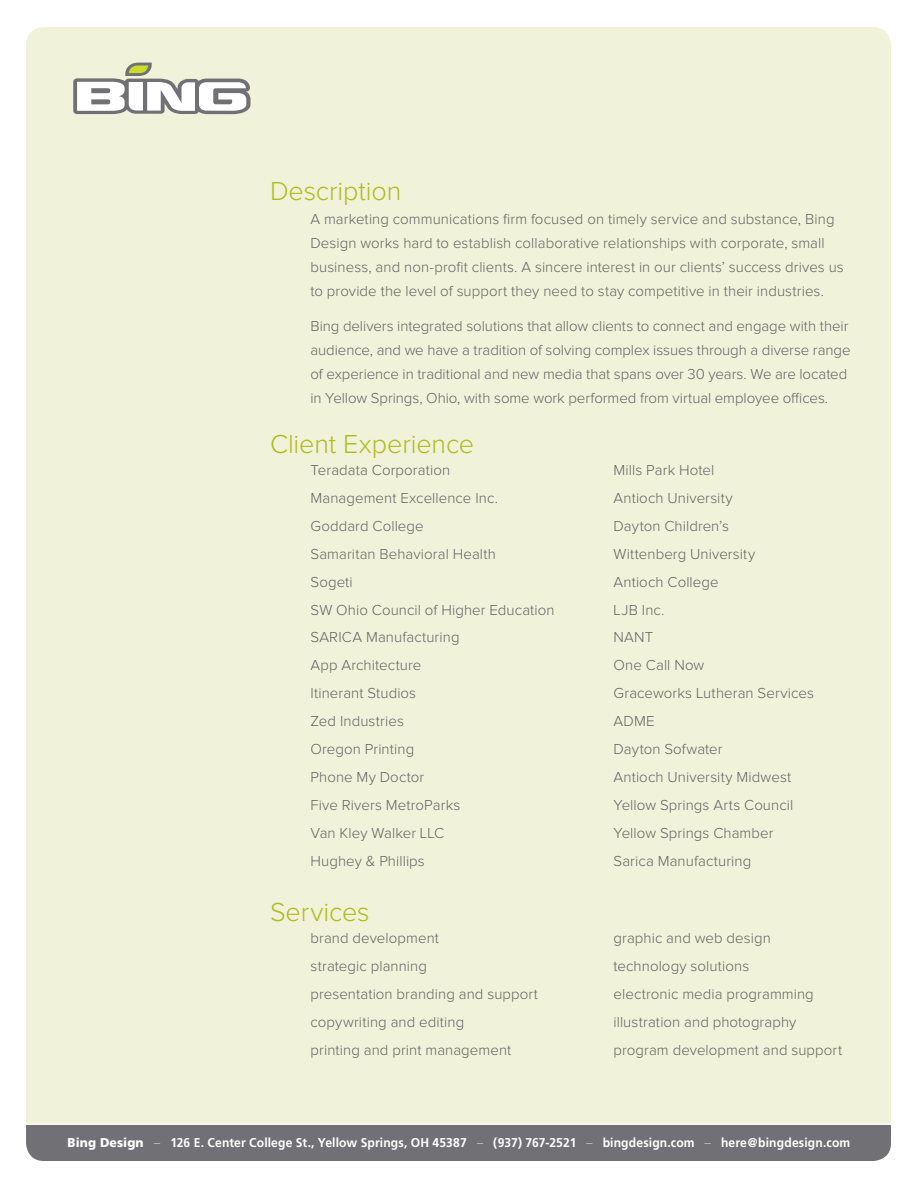
<style>
.page{position:relative;width:918px;height:1188px;background:#fff}
.page>*{position:absolute;margin:0;border:0;box-sizing:border-box;transform-origin:0 0}
.t1{font:300 27px "Proxima Nova";letter-spacing:-.005em;color:#b0bb1d}
.t2{font:300 15px/24px "Proxima Nova";letter-spacing:.005em;color:#636366}
.t3{font:700 12.75px "Frutiger";letter-spacing:.01em;color:#fff;scale:.95 1}
.s1{font-weight:900}
.s2{font-weight:300;color:#d1d2d4}
</style>
<div class="page">
<div style="left:26px;top:27px;width:865px;height:1134px;background:#f0f2d9;border-radius:18px"></div>
<div style="left:26px;top:1125px;width:865px;height:36px;background:#717074"></div>
<svg style="left:73px;top:63px;width:178px;height:51px"></svg>
<hr style="left:26px;top:1123px;width:870px;height:2px;background:#fff">
<h1 class="t1" style="left:270px;top:176px;width:133px">Description</h1>
<p class="t2" style="left:310px;top:208px;width:535px">A marketing communications firm focused on timely service and substance, Bing Design works hard to establish collaborative relationships with corporate, small business, and non-profit clients. A sincere interest in our clients’ success drives us to provide the level of support they need to stay competitive in their industries.</p>
<p class="t2" style="left:310px;top:314px;width:542px">Bing delivers integrated solutions that allow clients to connect and engage with their audience, and we have a tradition of solving complex issues through a diverse range of experience in traditional and new media that spans over 30 years. We are located in Yellow Springs, Ohio, with some work performed from virtual employee offices.</p>
<h1 class="t1" style="left:270px;top:429px;width:206px">Client Experience</h1>
<p class="t2" style="left:310px;top:458px;width:141px">Teradata Corporation</p>
<p class="t2" style="left:614px;top:458px;width:102px">Mills Park Hotel</p>
<p class="t2" style="left:310px;top:486px;width:189px">Management Excellence Inc.</p>
<p class="t2" style="left:614px;top:486px;width:121px">Antioch University</p>
<p class="t2" style="left:311px;top:514px;width:115px">Goddard College</p>
<p class="t2" style="left:614px;top:514px;width:117px">Dayton Children’s</p>
<p class="t2" style="left:311px;top:542px;width:187px">Samaritan Behavioral Health</p>
<p class="t2" style="left:614px;top:542px;width:143px">Wittenberg University</p>
<p class="t2" style="left:311px;top:570px;width:44px">Sogeti</p>
<p class="t2" style="left:614px;top:570px;width:107px">Antioch College</p>
<p class="t2" style="left:311px;top:598px;width:246px">SW Ohio Council of Higher Education</p>
<p class="t2" style="left:614px;top:598px;width:52px">LJB Inc.</p>
<p class="t2" style="left:310px;top:626px;width:151px">SARICA Manufacturing</p>
<p class="t2" style="left:614px;top:626px;width:41px">NANT</p>
<p class="t2" style="left:310px;top:654px;width:112px">App Architecture</p>
<p class="t2" style="left:614px;top:654px;width:92px">One Call Now</p>
<p class="t2" style="left:310px;top:682px;width:107px">Itinerant Studios</p>
<p class="t2" style="left:614px;top:682px;width:202px">Graceworks Lutheran Services</p>
<p class="t2" style="left:310px;top:710px;width:95px">Zed Industries</p>
<p class="t2" style="left:614px;top:710px;width:43px">ADME</p>
<p class="t2" style="left:310px;top:737px;width:105px">Oregon Printing</p>
<p class="t2" style="left:614px;top:737px;width:111px">Dayton Sofwater</p>
<p class="t2" style="left:310px;top:765px;width:115px">Phone My Doctor</p>
<p class="t2" style="left:614px;top:765px;width:179px">Antioch University Midwest</p>
<p class="t2" style="left:310px;top:793px;width:151px">Five Rivers MetroParks</p>
<p class="t2" style="left:614px;top:793px;width:181px">Yellow Springs Arts Council</p>
<p class="t2" style="left:310px;top:821px;width:135px">Van Kley Walker LLC</p>
<p class="t2" style="left:614px;top:821px;width:162px">Yellow Springs Chamber</p>
<p class="t2" style="left:310px;top:849px;width:116px">Hughey &amp; Phillips</p>
<p class="t2" style="left:614px;top:849px;width:139px">Sarica Manufacturing</p>
<h1 class="t1" style="left:270px;top:897px;width:101px">Services</h1>
<p class="t2" style="left:310px;top:926px;width:130px">brand development</p>
<p class="t2" style="left:614px;top:926px;width:159px">graphic and web design</p>
<p class="t2" style="left:310px;top:954px;width:118px">strategic planning</p>
<p class="t2" style="left:614px;top:954px;width:137px">technology solutions</p>
<p class="t2" style="left:310px;top:982px;width:229px">presentation branding and support</p>
<p class="t2" style="left:614px;top:982px;width:202px">electronic media programming</p>
<p class="t2" style="left:310px;top:1010px;width:155px">copywriting and editing</p>
<p class="t2" style="left:613px;top:1010px;width:184px">illustration and photography</p>
<p class="t2" style="left:310px;top:1038px;width:202px">printing and print management</p>
<p class="t2" style="left:613px;top:1038px;width:230px">program development and support</p>
<p class="t3" style="left:68px;top:1135px;width:825px"><span class="s1">Bing Design</span> <span class="s2">–</span> 126 E. Center College St., Yellow Springs, OH 45387 <span class="s2">–</span> (937) 767-2521 <span class="s2">–</span> bingdesign.com <span class="s2">–</span> here@bingdesign.com</p>
</div>
